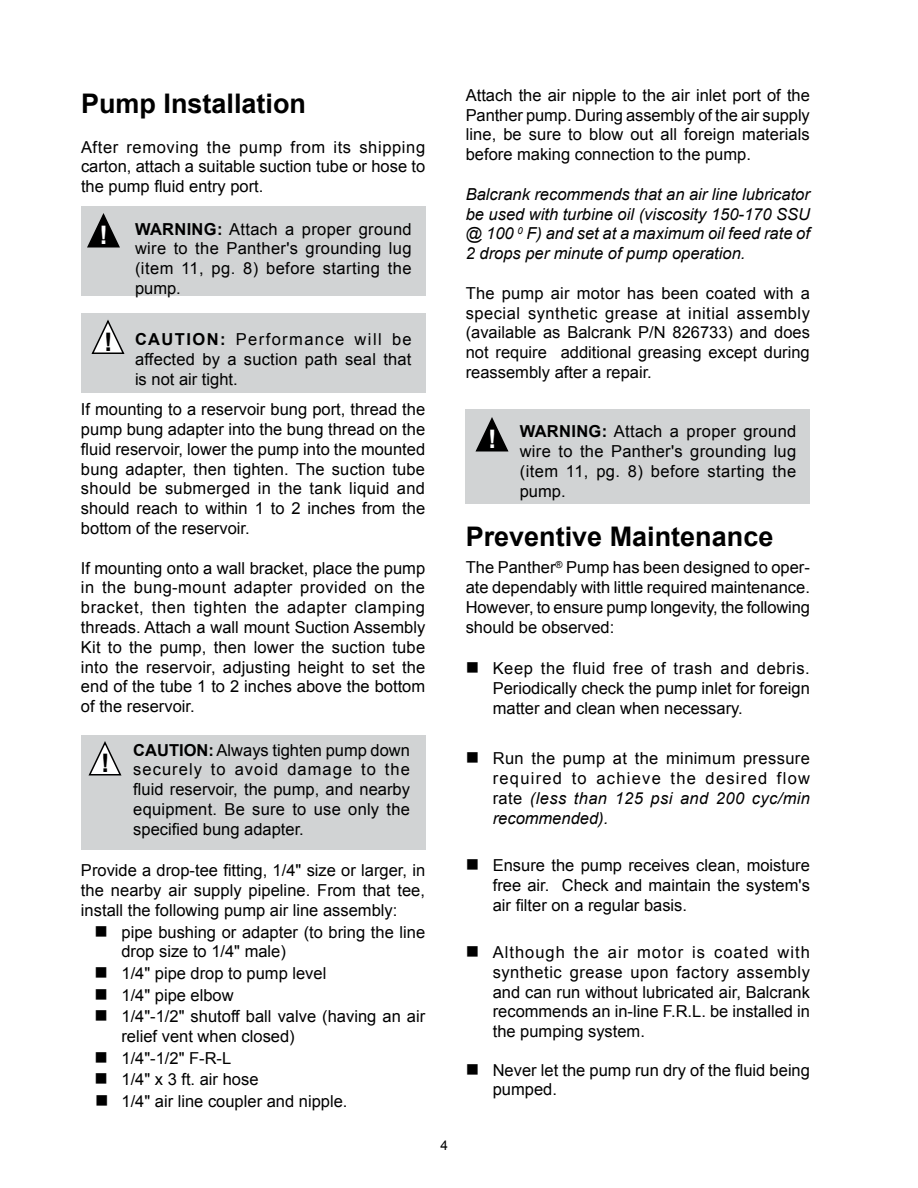
<style>
.page{position:relative;width:918px;height:1188px;background:#fff}
.page>*{position:absolute;margin:0;border:0;box-sizing:border-box;transform-origin:0 0}
.t1{font:700 27px "Arial";color:#000}
.t2{font:700 25.5px "Arial";color:#000}
.t3{font:700 25.5px "Arial";color:#fff}
.t4{font:16.5px/19.8px "Arial";color:#000;text-align:justify}
.t5{font:italic 16.5px/19.8px "Arial";color:#000;text-align:justify}
.t6{font:13.5px "Arial";color:#000}
.s1{font-weight:700}
.s2{font-style:italic}
</style>
<div class="page">
<div style="left:81px;top:207px;width:344px;height:89px;background:#d1d3d4"></div>
<div style="left:81px;top:313px;width:344px;height:79px;background:#d1d3d4"></div>
<div style="left:81px;top:735px;width:344px;height:115px;background:#d1d3d4"></div>
<div style="left:466px;top:409px;width:344px;height:95px;background:#d1d3d4"></div>
<svg style="left:91px;top:319px;width:34px;height:35px"></svg>
<svg style="left:87px;top:213px;width:33px;height:35px"></svg>
<svg style="left:88px;top:741px;width:34px;height:35px"></svg>
<svg style="left:475px;top:417px;width:34px;height:35px"></svg>
<h1 class="t1" style="left:81px;top:86px;width:227px">Pump Installation</h1>
<p class="t4" style="left:81px;top:137px;width:346px">After removing the pump from its shipping carton, attach a suitable suction tube or hose to the pump fluid entry port.</p>
<h2 class="t3" style="left:100px;top:218px;width:10px">!</h2>
<p class="t4" style="left:135px;top:219px;width:278px"><span class="s1">WARNING:</span> Attach a proper ground wire to the Panther's grounding lug (item 11, pg. 8) before starting the pump.</p>
<h2 class="t2" style="left:104px;top:325px;width:10px">!</h2>
<p class="t4" style="left:135px;top:330px;width:278px"><span class="s1">CAUTION:</span> Performance will be affected by a suction path seal that is not air tight.</p>
<p class="t4" style="left:81px;top:400px;width:346px">If mounting to a reservoir bung port, thread the pump bung adapter into the bung thread on the fluid reservoir, lower the pump into the mounted bung adapter, then tighten. The suction tube should be submerged in the tank liquid and should reach to within 1 to 2 inches from the bottom of the reservoir.</p>
<p class="t4" style="left:81px;top:558px;width:346px">If mounting onto a wall bracket, place the pump in the bung-mount adapter provided on the bracket, then tighten the adapter clamping threads. Attach a wall mount Suction Assembly Kit to the pump, then lower the suction tube into the reservoir, adjusting height to set the end of the tube 1 to 2 inches above the bottom of the reservoir.</p>
<p class="t4" style="left:133px;top:740px;width:278px"><span class="s1">CAUTION:</span> Always tighten pump down securely to avoid damage to the fluid reservoir, the pump, and nearby equipment. Be sure to use only the specified bung adapter.</p>
<p class="t4" style="left:81px;top:861px;width:346px">Provide a drop-tee fitting, 1/4" size or larger, in the nearby air supply pipeline. From that tee, install the following pump air line assembly:</p>
<p class="t4" style="left:121px;top:922px;width:305px;text-indent:-27px">■ pipe bushing or adapter (to bring the line drop size to 1/4" male)</p>
<p class="t4" style="left:94px;top:963px;width:233px">■ 1/4" pipe drop to pump level</p>
<p class="t4" style="left:94px;top:985px;width:141px">■ 1/4" pipe elbow</p>
<p class="t4" style="left:121px;top:1007px;width:305px;text-indent:-27px">■ 1/4"-1/2" shutoff ball valve (having an air relief vent when closed)</p>
<p class="t4" style="left:94px;top:1048px;width:138px">■ 1/4"-1/2" F-R-L</p>
<p class="t4" style="left:94px;top:1070px;width:166px">■ 1/4" x 3 ft. air hose</p>
<p class="t4" style="left:95px;top:1091px;width:254px">■ 1/4" air line coupler and nipple.</p>
<h2 class="t2" style="left:101px;top:746px;width:10px">!</h2>
<p class="t6" style="left:441px;top:1136px;width:9px">4</p>
<p class="t4" style="left:466px;top:85px;width:346px">Attach the air nipple to the air inlet port of the Panther pump. During assembly of the air supply line, be sure to blow out all foreign materials before making connection to the pump.</p>
<p class="t5" style="left:466px;top:184px;width:346px">Balcrank recommends that an air line lubricator be used with turbine oil (viscosity 150-170 SSU @ 100 <sup>0</sup> F) and set at a maximum oil feed rate of 2 drops per minute of pump operation.</p>
<p class="t4" style="left:466px;top:283px;width:346px">The pump air motor has been coated with a special synthetic grease at initial assembly (available as Balcrank P/N 826733) and does not require additional greasing except during reassembly after a repair.</p>
<h2 class="t3" style="left:488px;top:422px;width:10px">!</h2>
<p class="t4" style="left:520px;top:422px;width:278px"><span class="s1">WARNING:</span> Attach a proper ground wire to the Panther's grounding lug (item 11, pg. 8) before starting the pump.</p>
<h1 class="t1" style="left:466px;top:519px;width:309px">Preventive Maintenance</h1>
<p class="t4" style="left:466px;top:558px;width:346px">The Panther<sup>®</sup> Pump has been designed to oper&shy;ate dependably with little required maintenance.<br>However, to ensure pump longevity, the following should be observed:</p>
<p class="t4" style="left:493px;top:659px;width:319px;text-indent:-27px">■ Keep the fluid free of trash and debris.<br>Periodically check the pump inlet for foreign matter and clean when necessary.</p>
<p class="t4" style="left:493px;top:749px;width:319px;text-indent:-27px">■ Run the pump at the minimum pressure required to achieve the desired flow rate <span class="s2">(less than 125 psi and 200 cyc/min recommended).</span></p>
<p class="t4" style="left:493px;top:855px;width:319px;text-indent:-27px">■ Ensure the pump receives clean, moisture free air. Check and maintain the system's air filter on a regular basis.</p>
<p class="t4" style="left:493px;top:942px;width:319px;text-indent:-27px">■ Although the air motor is coated with synthetic grease upon factory assembly and can run without lubricated air, Balcrank recommends an in-line F.R.L. be installed in the pumping system.</p>
<p class="t4" style="left:493px;top:1060px;width:319px;text-indent:-27px">■ Never let the pump run dry of the fluid being pumped.</p>
</div>
